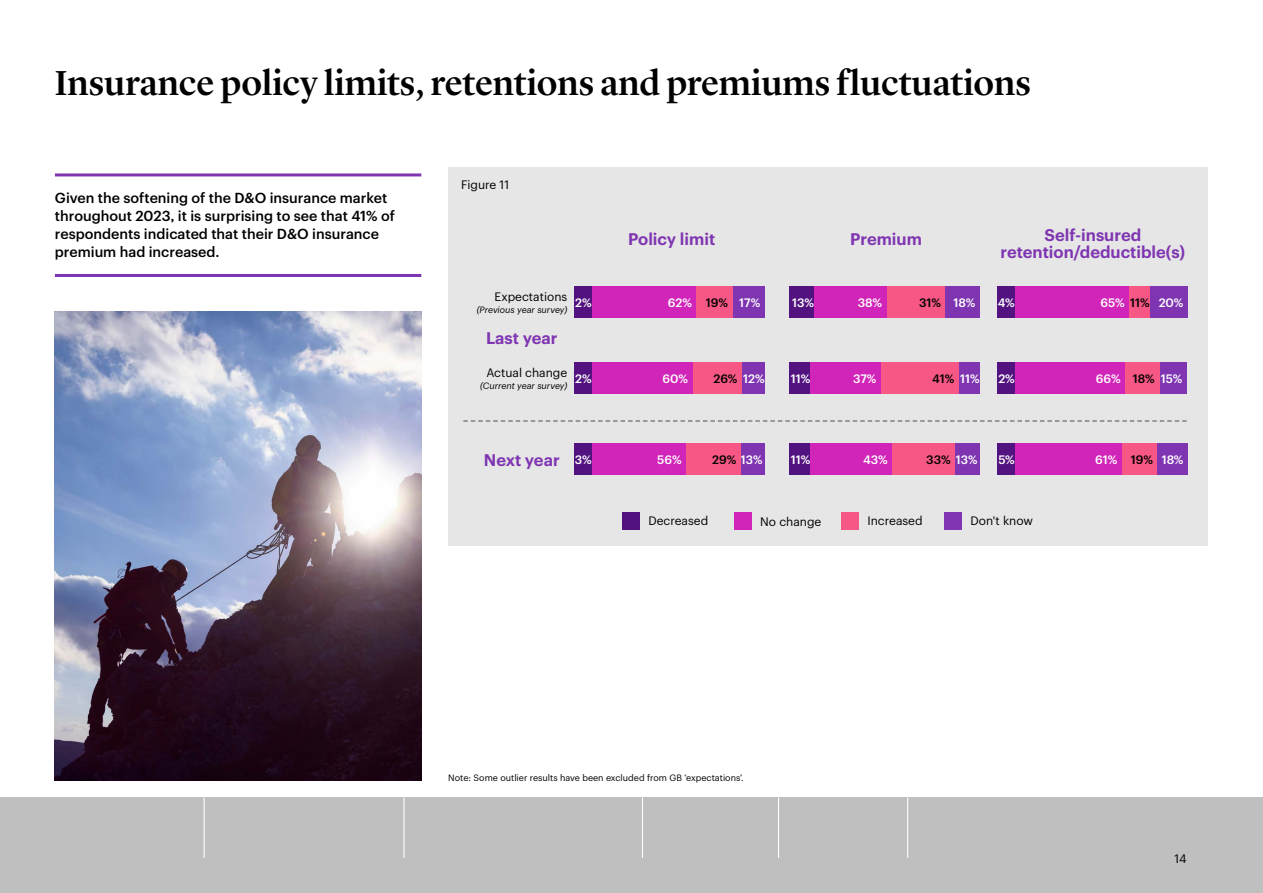
<style>
.page{position:relative;width:1263px;height:893px;background:#fff}
.page>*{position:absolute;margin:0;border:0;box-sizing:border-box;transform-origin:0 0}
.t1{font:500 36px "Lyon Display";color:#000}
.t2{font:600 16.5px/17.2px "Graphik";color:#7f35b2;text-align:center}
.t3{font:500 14.25px/18px "Graphik";color:#000}
.t4{font:500 12px "Graphik";letter-spacing:-.005em;color:#fff}
.t5{font:12px "Graphik";color:#000}
.t6{font:500 12px "Graphik";color:#000}
.t7{font:9px "Graphik";color:#000}
.t8{font:italic 9px "Graphik";color:#000}
.s1{color:#000}
.s2{color:#fff}
</style>
<div class="page">
<div style="left:448px;top:201px;width:759px;height:344px;background:#e6e6e6"></div>
<div style="left:448px;top:167px;width:759px;height:35px;background:#e6e6e6"></div>
<div style="left:0;top:797px;width:1263px;height:96px;background:#bfbfbf"></div>
<hr style="left:204px;top:797px;width:1px;height:61px;background:#fff">
<hr style="left:403px;top:797px;width:1px;height:61px;background:#fff">
<hr style="left:642px;top:797px;width:1px;height:61px;background:#fff">
<hr style="left:778px;top:797px;width:1px;height:61px;background:#fff">
<hr style="left:907px;top:797px;width:1px;height:61px;background:#fff">
<div style="left:741px;top:443px;width:24px;height:32px;background:#7f35b2"></div>
<div style="left:686px;top:443px;width:55px;height:32px;background:#f75784"></div>
<div style="left:579px;top:443px;width:107px;height:32px;background:#d124b8"></div>
<div style="left:574px;top:443px;width:18px;height:32px;background:#521380"></div>
<div style="left:955px;top:443px;width:25px;height:32px;background:#7f35b2"></div>
<div style="left:892px;top:443px;width:63px;height:32px;background:#f75784"></div>
<div style="left:810px;top:443px;width:82px;height:32px;background:#d124b8"></div>
<div style="left:789px;top:443px;width:21px;height:32px;background:#521380"></div>
<div style="left:1157px;top:443px;width:31px;height:32px;background:#7f35b2"></div>
<div style="left:1122px;top:443px;width:35px;height:32px;background:#f75784"></div>
<div style="left:1006px;top:443px;width:116px;height:32px;background:#d124b8"></div>
<div style="left:998px;top:443px;width:17px;height:32px;background:#521380"></div>
<div style="left:732px;top:286px;width:33px;height:32px;background:#7f35b2"></div>
<div style="left:696px;top:286px;width:36px;height:32px;background:#f75784"></div>
<div style="left:578px;top:286px;width:118px;height:32px;background:#d124b8"></div>
<div style="left:574px;top:286px;width:18px;height:32px;background:#521380"></div>
<div style="left:945px;top:286px;width:35px;height:32px;background:#7f35b2"></div>
<div style="left:886px;top:286px;width:59px;height:32px;background:#f75784"></div>
<div style="left:814px;top:286px;width:72px;height:32px;background:#d124b8"></div>
<div style="left:789px;top:286px;width:25px;height:32px;background:#521380"></div>
<div style="left:1150px;top:286px;width:38px;height:32px;background:#7f35b2"></div>
<div style="left:1129px;top:286px;width:21px;height:32px;background:#f75784"></div>
<div style="left:1005px;top:286px;width:124px;height:32px;background:#d124b8"></div>
<div style="left:998px;top:286px;width:17px;height:32px;background:#521380"></div>
<div style="left:742px;top:362px;width:23px;height:32px;background:#7f35b2"></div>
<div style="left:692px;top:362px;width:50px;height:32px;background:#f75784"></div>
<div style="left:578px;top:362px;width:114px;height:32px;background:#d124b8"></div>
<div style="left:574px;top:362px;width:18px;height:32px;background:#521380"></div>
<div style="left:959px;top:362px;width:21px;height:32px;background:#7f35b2"></div>
<div style="left:881px;top:362px;width:78px;height:32px;background:#f75784"></div>
<div style="left:810px;top:362px;width:71px;height:32px;background:#d124b8"></div>
<div style="left:789px;top:362px;width:21px;height:32px;background:#521380"></div>
<div style="left:1159px;top:362px;width:28px;height:32px;background:#7f35b2"></div>
<div style="left:1125px;top:362px;width:34px;height:32px;background:#f75784"></div>
<div style="left:1001px;top:362px;width:124px;height:32px;background:#d124b8"></div>
<div style="left:998px;top:362px;width:17px;height:32px;background:#521380"></div>
<svg style="left:463px;top:420px;width:724px;height:2px"></svg>
<div style="left:734px;top:512px;width:17px;height:17px;background:#d124b8"></div>
<div style="left:622px;top:512px;width:17px;height:17px;background:#521380"></div>
<div style="left:841px;top:512px;width:17px;height:17px;background:#f75784"></div>
<div style="left:944px;top:512px;width:17px;height:17px;background:#7f35b2"></div>
<hr style="left:55px;top:173px;width:366px;height:3px;background:#7f35b2">
<hr style="left:55px;top:274px;width:366px;height:3px;background:#7f35b2">
<img style="left:55px;top:311px;width:366px;height:469px">
<h1 class="t1" style="left:55px;top:56px;width:978px">Insurance policy limits, retentions and premiums fluctuations</h1>
<p class="t3" style="left:55px;top:188px;width:341px">Given the softening of the D&amp;O insurance market throughout 2023, it is surprising to see that 41% of respondents indicated that their D&amp;O insurance premium had increased.</p>
<p class="t5" style="left:461px;top:176px;width:50px">Figure 11</p>
<p class="t2" style="left:628px;top:229px;width:89px">Policy limit</p>
<p class="t2" style="left:850px;top:229px;width:73px">Premium</p>
<p class="t2" style="left:1000px;top:225px;width:186px">Self-insured retention/deductible(s)</p>
<p class="t5" style="left:495px;top:287px;width:74px">Expectations</p>
<p class="t8" style="left:477px;top:303px;width:92px">(Previous year survey)</p>
<p class="t2" style="left:486px;top:328px;width:73px">Last year</p>
<p class="t5" style="left:486px;top:363px;width:82px">Actual change</p>
<p class="t8" style="left:480px;top:379px;width:89px">(Current year survey)</p>
<p class="t4" style="left:575px;top:293px;width:18px">2%</p>
<p class="t4" style="left:668px;top:293px;width:94px">62% <span class="s1">19%</span> 17%</p>
<p class="t4" style="left:792px;top:293px;width:23px">13%</p>
<p class="t4" style="left:858px;top:293px;width:26px">38%</p>
<p class="t6" style="left:919px;top:293px;width:58px">31% <span class="s2">18%</span></p>
<p class="t4" style="left:998px;top:293px;width:19px">4%</p>
<p class="t4" style="left:1100px;top:293px;width:85px">65% <span class="s1">11%</span> 20%</p>
<p class="t4" style="left:575px;top:369px;width:18px">2%</p>
<p class="t4" style="left:662px;top:369px;width:27px">60%</p>
<p class="t6" style="left:713px;top:369px;width:53px">26% <span class="s2">12%</span></p>
<p class="t4" style="left:791px;top:369px;width:21px">11%</p>
<p class="t4" style="left:853px;top:369px;width:25px">37%</p>
<p class="t6" style="left:932px;top:369px;width:49px">41% <span class="s2">11%</span></p>
<p class="t4" style="left:998px;top:369px;width:18px">2%</p>
<p class="t4" style="left:1096px;top:369px;width:88px">66% <span class="s1">18%</span> 15%</p>
<p class="t2" style="left:484px;top:450px;width:77px">Next year</p>
<p class="t4" style="left:575px;top:450px;width:18px">3%</p>
<p class="t4" style="left:657px;top:450px;width:26px">56%</p>
<p class="t6" style="left:712px;top:450px;width:52px">29% <span class="s2">13%</span></p>
<p class="t4" style="left:791px;top:450px;width:21px">11%</p>
<p class="t4" style="left:863px;top:450px;width:26px">43%</p>
<p class="t6" style="left:926px;top:450px;width:53px">33% <span class="s2">13%</span></p>
<p class="t4" style="left:998px;top:450px;width:18px">5%</p>
<p class="t4" style="left:1095px;top:450px;width:90px">61% <span class="s1">19%</span> 18%</p>
<p class="t5" style="left:648px;top:512px;width:61px">Decreased</p>
<p class="t5" style="left:760px;top:513px;width:63px">No change</p>
<p class="t5" style="left:867px;top:512px;width:57px">Increased</p>
<p class="t5" style="left:970px;top:512px;width:64px">Don't know</p>
<p class="t7" style="left:448px;top:771px;width:297px">Note: Some outlier results have been excluded from GB ‘expectations’.</p>
<p class="t5" style="left:1174px;top:849px;width:13px">14</p>
</div>
